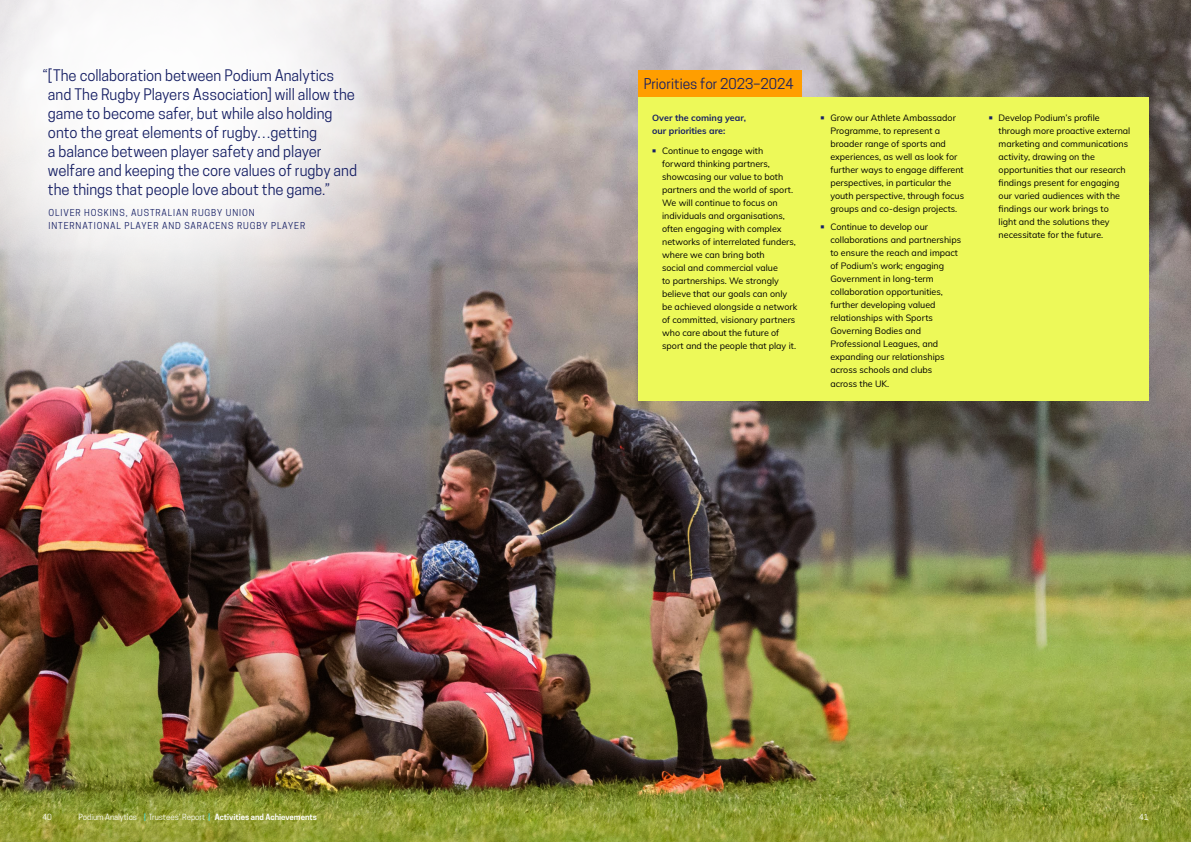
<style>
.page{position:relative;width:1191px;height:842px;background:#fff}
.page>*{position:absolute;margin:0;border:0;box-sizing:border-box;transform-origin:0 0}
.t1{font:15px/19px "Cooper Hewitt";letter-spacing:-.005em;color:#161f64}
.t2{font:14px "Cooper Hewitt";color:#161f64}
.t3{font:9px/13px "Mulish";color:#000}
.t4{font:9px/13px "Cooper Hewitt";letter-spacing:.1em;color:#161f64}
.t5{font:700 9px/13px "Mulish";color:#161f64}
.t6{font:8px "Cooper Hewitt";color:#fff}
.s1{font-family:"Cooper Hewitt";font-weight:800;color:#161f64}
.s2{color:#1fe3ff}
.s3{font-weight:600}
</style>
<div class="page">
<img style="left:0;top:0;width:1191px;height:842px">
<img style="left:0;top:393px;width:453px;height:65px">
<svg style="left:0;top:0;width:491px;height:393px;background:#a49a9b"></svg>
<svg style="left:0;top:318px;width:367px;height:53px;background:#aca9ac"></svg>
<svg style="left:0;top:0;width:398px;height:318px"></svg>
<div style="left:638px;top:70px;width:163px;height:28px;background:#ff9e00"></div>
<div style="left:638px;top:98px;width:510px;height:303px;background:#edf959"></div>
<p class="t1" style="left:48px;top:66px;width:310px;text-indent:-5px">“[The collaboration between Podium Analytics and The Rugby Players Association] will allow the game to become safer, but while also holding onto the great elements of rugby…getting<br>a balance between player safety and player welfare and keeping the core values of rugby and the things that people love about the game.”</p>
<p class="t4" style="left:49px;top:206px;width:258px">OLIVER HOSKINS, AUSTRALIAN RUGBY UNION<br>INTERNATIONAL PLAYER AND SARACENS RUGBY PLAYER</p>
<h2 class="t2" style="left:643px;top:76px;width:151px">Priorities for 2023–2024</h2>
<p class="t5" style="left:652px;top:111px;width:95px">Over the coming year, our priorities are:</p>
<p class="t3" style="left:662px;top:144px;width:137px;text-indent:-10px"><span class="s1">•</span> Continue to engage with forward thinking partners, showcasing our value to both partners and the world of sport.<br>We will continue to focus on individuals and organisations, often engaging with complex networks of interrelated funders, where we can bring both<br>social and commercial value<br>to partnerships. We strongly believe that our goals can only be achieved alongside a network of committed, visionary partners who care about the future of sport and the people that play it.</p>
<p class="t3" style="left:830px;top:111px;width:135px;text-indent:-10px"><span class="s1">•</span> Grow our Athlete Ambassador<br>Programme, to represent a broader range of sports and experiences, as well as look for further ways to engage different perspectives, in particular the youth perspective, through focus groups and co-design projects.</p>
<p class="t3" style="left:830px;top:220px;width:132px;text-indent:-10px"><span class="s1">•</span> Continue to develop our collaborations and partnerships to ensure the reach and impact of Podium’s work; engaging<br>Government in long-term collaboration opportunities, further developing valued relationships with Sports<br>Governing Bodies and<br>Professional Leagues, and expanding our relationships across schools and clubs across the UK.</p>
<p class="t3" style="left:998px;top:111px;width:133px;text-indent:-10px"><span class="s1">•</span> Develop Podium’s profile through more proactive external marketing and communications activity, drawing on the opportunities that our research findings present for engaging our varied audiences with the findings our work brings to<br>light and the solutions they necessitate for the future.</p>
<p class="t6" style="left:43px;top:812px;width:11px">40</p>
<p class="t6" style="left:79px;top:812px;width:240px">Podium Analytics <span class="s2">|</span> Trustees’ Report <span class="s2">|</span> <span class="s3">Activities and Achievements</span></p>
<p class="t6" style="left:1139px;top:812px;width:11px">41</p>
</div>
